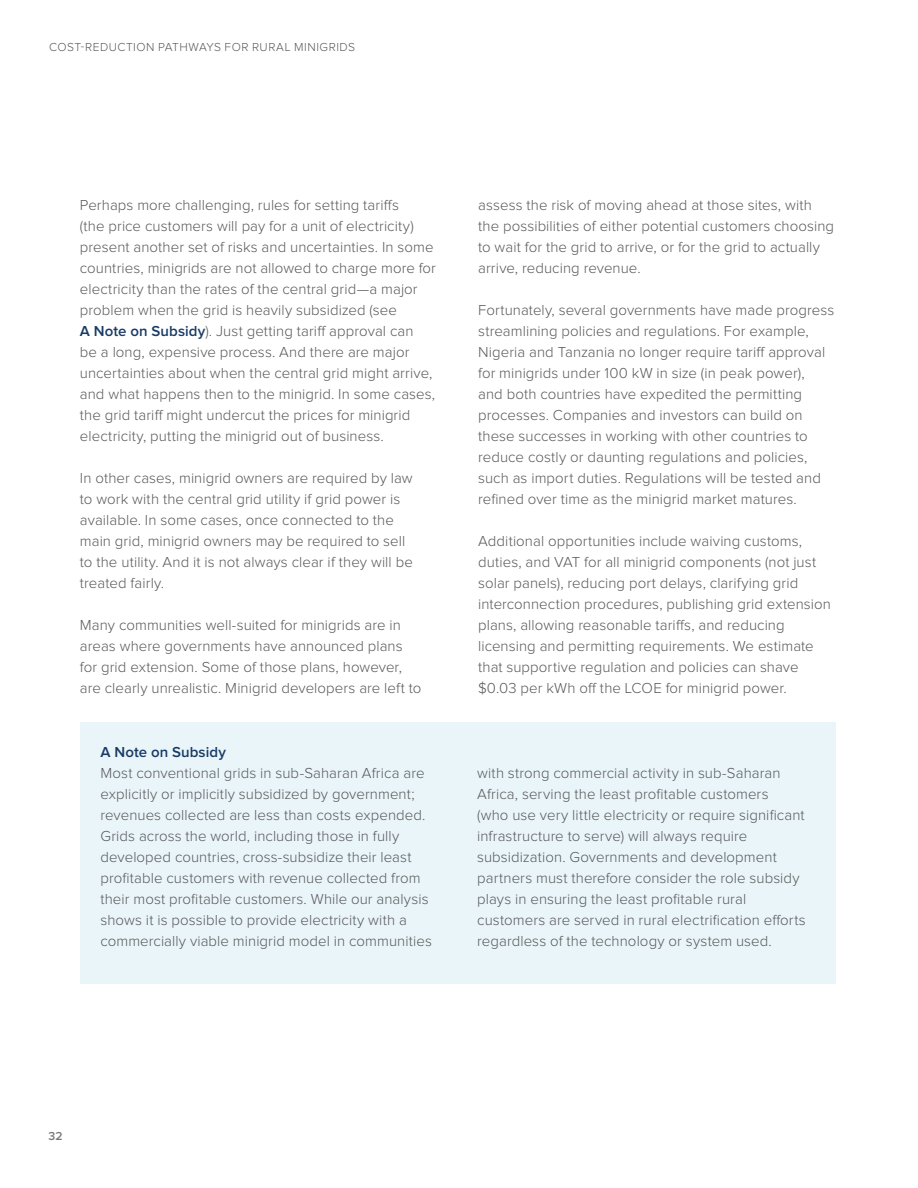
<style>
.page{position:relative;width:918px;height:1188px;background:#fff}
.page>*{position:absolute;margin:0;border:0;box-sizing:border-box;transform-origin:0 0}
.t1{font:300 15px/21px "Proxima Nova";letter-spacing:.005em;color:#58595b}
.t2{font:600 15px "Proxima Nova";letter-spacing:.005em;color:#183b66}
.t3{font:300 12px "Proxima Nova";letter-spacing:.04em;color:#58595b}
.t4{font:600 12px "Proxima Nova";color:#77787b}
.s1{font-weight:600;color:#183b66}
</style>
<div class="page">
<div style="left:80px;top:723px;width:756px;height:261px;background:#eaf5f9"></div>
<p class="t3" style="left:49px;top:40px;width:308px">COST-REDUCTION PATHWAYS FOR RURAL MINIGRIDS</p>
<p class="t1" style="left:80px;top:195px;width:358px">Perhaps more challenging, rules for setting tariffs<br>(the price customers will pay for a unit of electricity) present another set of risks and uncertainties. In some countries, minigrids are not allowed to charge more for electricity than the rates of the central grid—a major problem when the grid is heavily subsidized (see<br><span class="s1">A Note on Subsidy</span>). Just getting tariff approval can<br>be a long, expensive process. And there are major uncertainties about when the central grid might arrive, and what happens then to the minigrid. In some cases, the grid tariff might undercut the prices for minigrid electricity, putting the minigrid out of business.</p>
<p class="t1" style="left:80px;top:468px;width:334px">In other cases, minigrid owners are required by law to work with the central grid utility if grid power is available. In some cases, once connected to the main grid, minigrid owners may be required to sell to the utility. And it is not always clear if they will be treated fairly.</p>
<p class="t1" style="left:80px;top:615px;width:343px">Many communities well-suited for minigrids are in areas where governments have announced plans for grid extension. Some of those plans, however, are clearly unrealistic. Minigrid developers are left to</p>
<p class="t1" style="left:478px;top:195px;width:357px">assess the risk of moving ahead at those sites, with the possibilities of either potential customers choosing to wait for the grid to arrive, or for the grid to actually arrive, reducing revenue.</p>
<p class="t1" style="left:478px;top:300px;width:358px">Fortunately, several governments have made progress streamlining policies and regulations. For example, Nigeria and Tanzania no longer require tariff approval for minigrids under 100 kW in size (in peak power),<br>and both countries have expedited the permitting processes. Companies and investors can build on these successes in working with other countries to reduce costly or daunting regulations and policies, such as import duties. Regulations will be tested and refined over time as the minigrid market matures.</p>
<p class="t1" style="left:478px;top:531px;width:354px">Additional opportunities include waiving customs, duties, and VAT for all minigrid components (not just solar panels), reducing port delays, clarifying grid interconnection procedures, publishing grid extension plans, allowing reasonable tariffs, and reducing licensing and permitting requirements. We estimate that supportive regulation and policies can shave $0.03 per kWh off the LCOE for minigrid power.</p>
<p class="t2" style="left:100px;top:743px;width:127px">A Note on Subsidy</p>
<p class="t1" style="left:100px;top:762px;width:333px">Most conventional grids in sub-Saharan Africa are explicitly or implicitly subsidized by government; revenues collected are less than costs expended.<br>Grids across the world, including those in fully developed countries, cross-subsidize their least profitable customers with revenue collected from their most profitable customers. While our analysis shows it is possible to provide electricity with a commercially viable minigrid model in communities</p>
<p class="t1" style="left:477px;top:762px;width:330px">with strong commercial activity in sub-Saharan Africa, serving the least profitable customers<br>(who use very little electricity or require significant infrastructure to serve) will always require subsidization. Governments and development partners must therefore consider the role subsidy plays in ensuring the least profitable rural customers are served in rural electrification efforts regardless of the technology or system used.</p>
<p class="t4" style="left:49px;top:1129px;width:16px">32</p>
</div>
